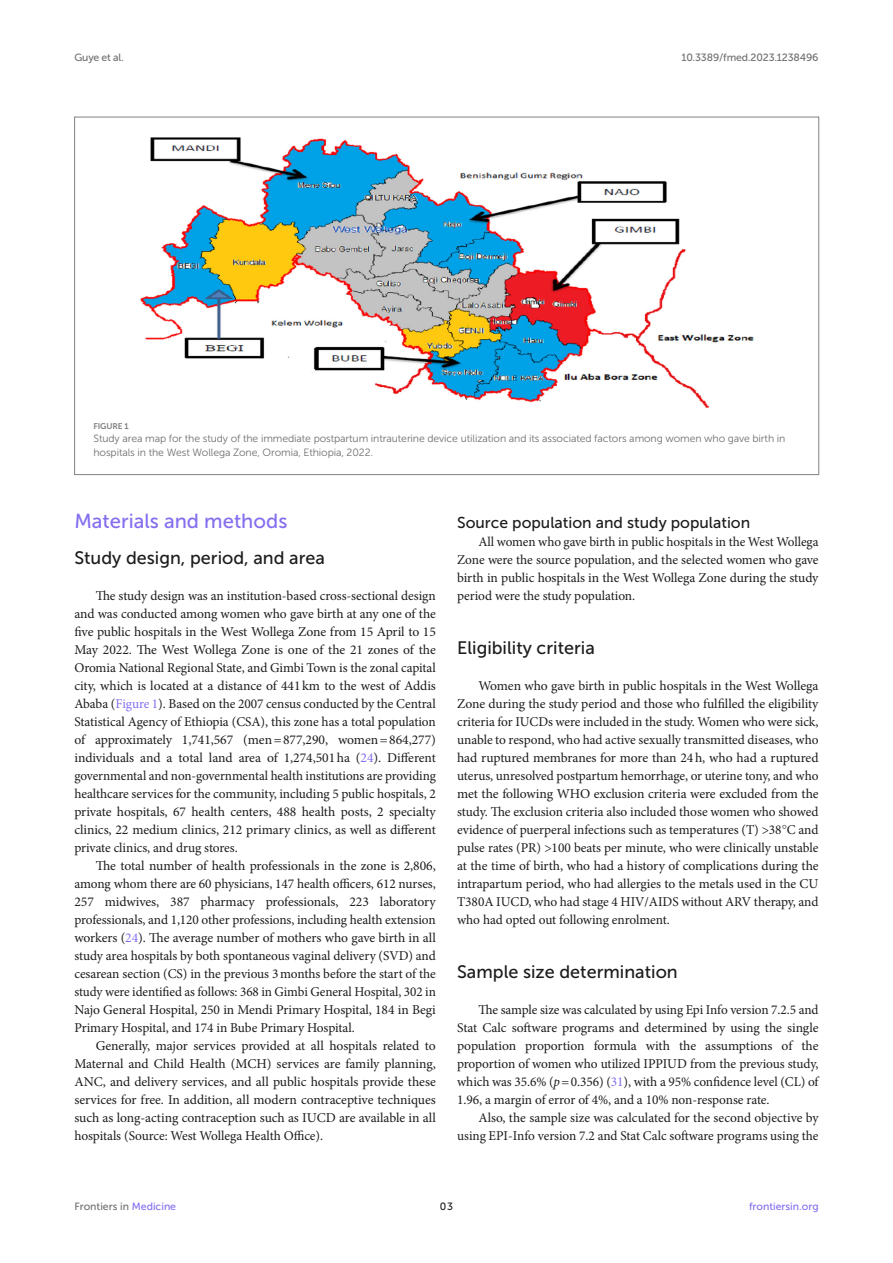
<style>
.page{position:relative;width:893px;height:1263px;background:#fff}
.page>*{position:absolute;margin:0;border:0;box-sizing:border-box;transform-origin:0 0}
.HEAD_1{font:20.25px "Museo Sans 500";color:#856df0}
.HEAD_2{font:18px "Museo Sans 500";color:#1b1c1b}
.HEAD_2_after_HEAD_1{font:18px "Museo Sans 500";color:#1b1c1b}
.HEAD_3{font:15.75px "Museo Sans 500";color:#1b1c1b}
.TEXT_FLUSH{font:13.5px/18px "Minion Pro";letter-spacing:-.01em;color:#1b1c1b;text-align:justify}
.TEXT{font:13.5px/18px "Minion Pro";letter-spacing:-.005em;color:#1b1c1b;text-align:justify}
.FIG_LEG{font:10.5px/13.5px "Museo Sans 300";letter-spacing:-.01em;color:#706f70}
.t1{font:10.5px "Museo Sans 500";letter-spacing:-.015em;color:#706f70}
.t2{font:10.5px "Museo Sans 500";color:#856df0}
.t3{font:10.5px "Museo Sans 500";color:#1b1c1b}
.FIG_HD{font:8.25px "Museo Sans 700";letter-spacing:-.01em;color:#7e7f7f}
.s1{color:#856df0}
.s2{font-family:"STIX"}
.s3{font-style:italic}
</style>
<div class="page">
<img style="left:140px;top:137px;width:614px;height:271px">
<p class="t1" style="left:74px;top:51px;width:51px">Guye et al.</p>
<p class="t1" style="left:681px;top:51px;width:139px">10.3389/fmed.2023.1238496</p>
<p class="FIG_HD" style="left:94px;top:421px;width:37px">FIGURE 1</p>
<p class="FIG_LEG" style="left:94px;top:432px;width:693px">Study area map for the study of the immediate postpartum intrauterine device utilization and its associated factors among women who gave birth in hospitals in the West Wollega Zone, Oromia, Ethiopia, 2022.</p>
<p class="HEAD_1" style="left:74px;top:510px;width:214px">Materials and methods</p>
<p class="HEAD_2_after_HEAD_1" style="left:74px;top:548px;width:252px">Study design, period, and area</p>
<p class="TEXT_FLUSH" style="left:74px;top:587px;width:363px;text-indent:21px">The study design was an institution-based cross-sectional design and was conducted among women who gave birth at any one of the five public hospitals in the West Wollega Zone from 15 April to 15<br>May 2022. The West Wollega Zone is one of the 21 zones of the Oromia National Regional State, and Gimbi Town is the zonal capital city, which is located at a distance of 441km to the west of Addis Ababa (<span class="s1">Figure 1</span>). Based on the 2007 census conducted by the Central Statistical Agency of Ethiopia (CSA), this zone has a total population of approximately 1,741,567 (men=877,290, women=864,277) individuals and a total land area of 1,274,501ha (<span class="s1">24</span>). Different governmental and non-governmental health institutions are providing healthcare services for the community, including 5 public hospitals, 2 private hospitals, 67 health centers, 488 health posts, 2 specialty clinics, 22 medium clinics, 212 primary clinics, as well as different private clinics, and drug stores.</p>
<p class="TEXT" style="left:74px;top:857px;width:363px;text-indent:21px">The total number of health professionals in the zone is 2,806, among whom there are 60 physicians, 147 health officers, 612 nurses, 257 midwives, 387 pharmacy professionals, 223 laboratory professionals, and 1,120 other professions, including health extension workers (<span class="s1">24</span>). The average number of mothers who gave birth in all study area hospitals by both spontaneous vaginal delivery (SVD) and cesarean section (CS) in the previous 3months before the start of the study were identified as follows: 368 in Gimbi General Hospital, 302 in Najo General Hospital, 250 in Mendi Primary Hospital, 184 in Begi Primary Hospital, and 174 in Bube Primary Hospital.</p>
<p class="TEXT" style="left:74px;top:1037px;width:363px;text-indent:21px">Generally, major services provided at all hospitals related to Maternal and Child Health (MCH) services are family planning, ANC, and delivery services, and all public hospitals provide these services for free. In addition, all modern contraceptive techniques such as long-acting contraception such as IUCD are available in all hospitals (Source: West Wollega Health Office).</p>
<p class="HEAD_3" style="left:457px;top:514px;width:295px">Source population and study population</p>
<p class="TEXT_FLUSH" style="left:457px;top:533px;width:363px;text-indent:21px">All women who gave birth in public hospitals in the West Wollega Zone were the source population, and the selected women who gave birth in public hospitals in the West Wollega Zone during the study period were the study population.</p>
<p class="HEAD_2" style="left:457px;top:638px;width:139px">Eligibility criteria</p>
<p class="TEXT_FLUSH" style="left:457px;top:677px;width:363px;text-indent:21px">Women who gave birth in public hospitals in the West Wollega Zone during the study period and those who fulfilled the eligibility criteria for IUCDs were included in the study. Women who were sick, unable to respond, who had active sexually transmitted diseases, who had ruptured membranes for more than 24h, who had a ruptured uterus, unresolved postpartum hemorrhage, or uterine tony, and who met the following WHO exclusion criteria were excluded from the study. The exclusion criteria also included those women who showed evidence of puerperal infections such as temperatures (T) &gt;38<span class="s2">°</span>C and pulse rates (PR) &gt;100 beats per minute, who were clinically unstable at the time of birth, who had a history of complications during the intrapartum period, who had allergies to the metals used in the CU T380A IUCD, who had stage 4 HIV/AIDS without ARV therapy, and who had opted out following enrolment.</p>
<p class="HEAD_2" style="left:457px;top:962px;width:222px">Sample size determination</p>
<p class="TEXT_FLUSH" style="left:457px;top:1001px;width:363px;text-indent:21px">The sample size was calculated by using Epi Info version 7.2.5 and Stat Calc software programs and determined by using the single population proportion formula with the assumptions of the proportion of women who utilized IPPIUD from the previous study, which was 35.6% (<span class="s3">p</span>=0.356) (<span class="s1">31</span>), with a 95% confidence level (CL) of 1.96, a margin of error of 4%, and a 10% non-response rate.</p>
<p class="TEXT" style="left:457px;top:1109px;width:363px;text-align:right">Also, the sample size was calculated for the second objective by using EPI-Info version 7.2 and Stat Calc software programs using the</p>
<p class="t1" style="left:74px;top:1200px;width:103px">Frontiers in <span class="s1">Medicine</span></p>
<p class="t3" style="left:440px;top:1200px;width:15px">03</p>
<p class="t2" style="left:749px;top:1200px;width:71px">frontiersin.org</p>
</div>
